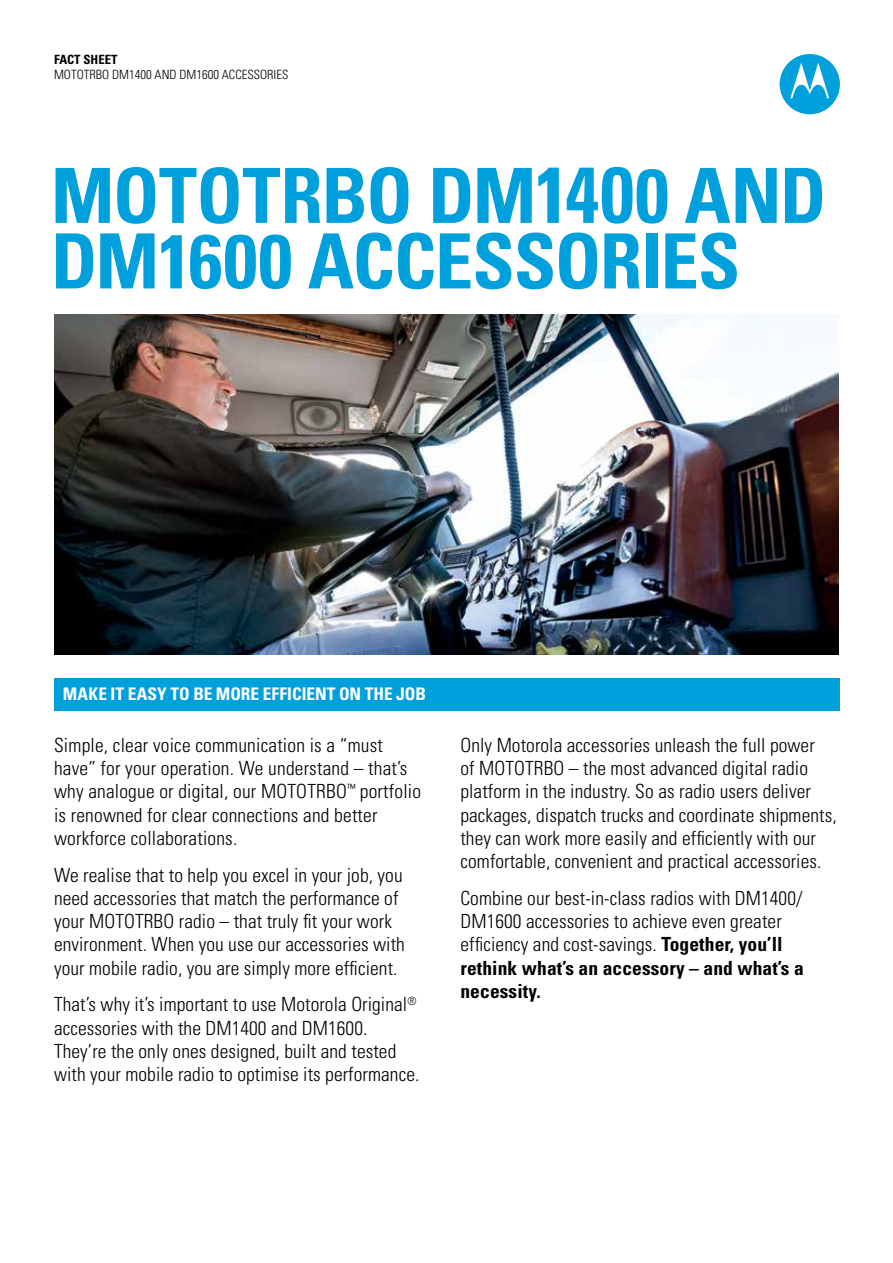
<style>
.page{position:relative;width:893px;height:1263px;background:#fff}
.page>*{position:absolute;margin:0;border:0;box-sizing:border-box;transform-origin:0 0}
.t1{font:700 condensed 76.2px/65.6px "Univers";letter-spacing:-.015em;color:#00a0dd}
.t2{font:300 condensed 19.5px/23.2px "Univers";letter-spacing:.005em;color:#000}
.t3{font:700 condensed 17.4px "Univers";color:#fff}
.t4{font:300 condensed 12.75px "Univers";color:#000}
.t5{font:700 condensed 12.75px "Univers";color:#000}
.s1{font-size:79.2px}
.s2{font-weight:700}
</style>
<div class="page">
<img style="left:54px;top:314px;width:784px;height:341px">
<div style="left:780px;top:54px;width:60px;height:60px;background:#00a0dd;border-radius:50%"></div>
<svg style="left:790px;top:63px;width:39px;height:35px"></svg>
<div style="left:54px;top:678px;width:786px;height:32px;background:#00a0dd"></div>
<p class="t5" style="left:54px;top:52px;width:65px">FACT SHEET</p>
<p class="t4" style="left:54px;top:67px;width:236px">MOTOTRBO DM1400 AND DM1600 accessor ies</p>
<h1 class="t1" style="left:51px;top:162px;width:768px">MOTOTRBO DM<span class="s1">140</span>0 and<br>DM1600 accessories</h1>
<p class="t3" style="left:63px;top:683px;width:233px">MAKE IT EASY TO BE MORE EFFICIEN</p>
<p class="t3" style="left:327px;top:683px;width:101px">T ON THE JOB</p>
<p class="t2" style="left:54px;top:733px;width:369px">Simple, clear voice communication is a “must have” for your operation. We understand – that’s why analogue or digital, our MOTOTRBO<sup>™</sup> portfolio is renowned for clear connections and better workforce collaborations.</p>
<p class="t2" style="left:54px;top:863px;width:352px">We realise that to help you excel in your job, you need accessories that match the performance of your MOTOTRBO radio – that truly fit your work environment. When you use our accessories with your mobile radio, you are simply more efficient.</p>
<p class="t2" style="left:54px;top:993px;width:367px">That’s why it’s important to use Motorola Original<sup>® </sup>accessories with the DM1400 and DM1600.<br>They’re the only ones designed, built and tested with your mobile radio to optimise its performance.</p>
<p class="t2" style="left:460px;top:733px;width:378px">Only Motorola accessories unleash the full power<br>of MOTOTRBO – the most advanced digital radio platform in the industry. So as radio users deliver packages, dispatch trucks and coordinate shipments, they can work more easily and efficiently with our comfortable, convenient and practical accessories.</p>
<p class="t2" style="left:460px;top:886px;width:345px">Combine our best-in-class radios with DM1400/ DM1600 accessories to achieve even greater efficiency and cost-savings. <span class="s2">Together, you’ll rethink what’s an accessory – and what’s a necessity.</span></p>
</div>
